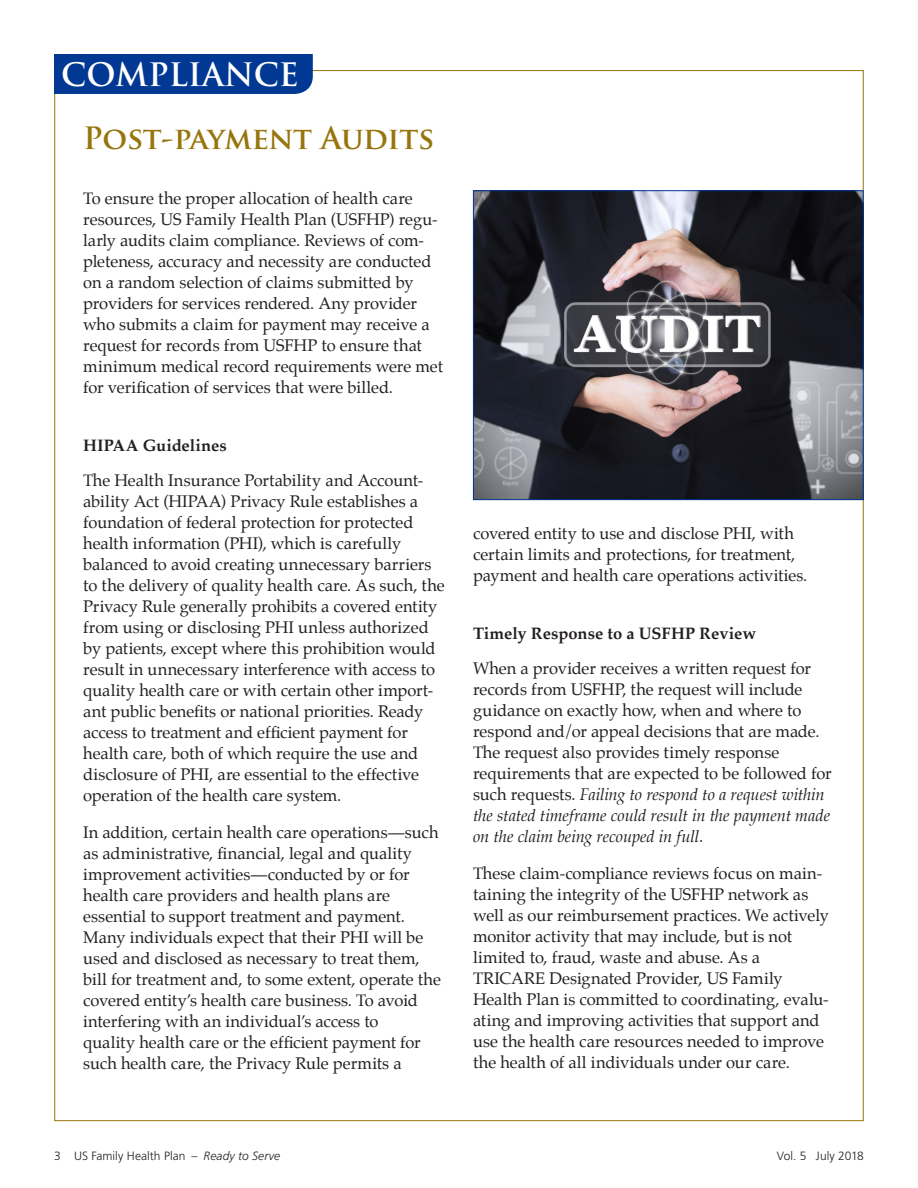
<style>
.page{position:relative;width:918px;height:1188px;background:#fff}
.page>*{position:absolute;margin:0;border:0;box-sizing:border-box;transform-origin:0 0}
.SUB_Sans_Italic_BLUE{font:700 31.5px "Trajan Pro";color:#fff}
.Head_Med_Large{font:700 30px "Trajan Pro";letter-spacing:-.015em;color:#97750d}
.BODY_11_14{font:16.5px/21px "Palatino";color:#231f20}
.SUB_Bold_Serif_11pt{font:700 16.5px "Palatino";color:#231f20}
.t1{font:300 12px "Frutiger";letter-spacing:.005em;color:#231f20}
.s1{font-style:italic}
</style>
<div class="page">
<img style="left:475px;top:192px;width:387px;height:306px">
<div style="left:473px;top:190px;width:391px;height:310px;border:1px solid #003894"></div>
<div style="left:54px;top:54px;width:259px;height:40px;background:#003894"></div>
<p class="SUB_Sans_Italic_BLUE" style="left:61px;top:55px;width:239px">COMPLIANCE</p>
<p class="Head_Med_Large" style="left:83px;top:119px;width:353px">Post-payment Audits</p>
<p class="BODY_11_14" style="left:83px;top:188px;width:361px">To ensure the proper allocation of health care resources, US Family Health Plan (USFHP) regu&shy;larly audits claim compliance. Reviews of com&shy;pleteness, accuracy and necessity are conducted on a random selection of claims submitted by providers for services rendered. Any provider who submits a claim for payment may receive a request for records from USFHP to ensure that minimum medical record requirements were met for verification of services that were billed.</p>
<p class="SUB_Bold_Serif_11pt" style="left:83px;top:435px;width:145px">HIPAA Guidelines</p>
<p class="BODY_11_14" style="left:83px;top:469px;width:363px">The Health Insurance Portability and Account&shy;ability Act (HIPAA) Privacy Rule establishes a foundation of federal protection for protected health information (PHI), which is carefully balanced to avoid creating unnecessary barriers to the delivery of quality health care. As such, the Privacy Rule generally prohibits a covered entity from using or disclosing PHI unless authorized by patients, except where this prohibition would result in unnecessary interference with access to quality health care or with certain other import&shy;ant public benefits or national priorities. Ready access to treatment and efficient payment for health care, both of which require the use and disclosure of PHI, are essential to the effective operation of the health care system.</p>
<p class="BODY_11_14" style="left:83px;top:822px;width:359px">In addition, certain health care operations—such as administrative, financial, legal and quality improvement activities—conducted by or for health care providers and health plans are essential to support treatment and payment.<br>Many individuals expect that their PHI will be used and disclosed as necessary to treat them, bill for treatment and, to some extent, operate the covered entity’s health care business. To avoid interfering with an individual’s access to<br>quality health care or the efficient payment for such health care, the Privacy Rule permits a</p>
<p class="BODY_11_14" style="left:473px;top:523px;width:336px">covered entity to use and disclose PHI, with certain limits and protections, for treatment, payment and health care operations activities.</p>
<p class="SUB_Bold_Serif_11pt" style="left:473px;top:624px;width:285px">Timely Response to a USFHP Review</p>
<p class="BODY_11_14" style="left:473px;top:658px;width:360px">When a provider receives a written request for records from USFHP, the request will include guidance on exactly how, when and where to respond and/or appeal decisions that are made.<br>The request also provides timely response requirements that are expected to be followed for such requests. <span class="s1">Failing to respond to a request within the stated timeframe could result in the payment made on the claim being recouped in full.</span></p>
<p class="BODY_11_14" style="left:473px;top:863px;width:358px">These claim-compliance reviews focus on main&shy;taining the integrity of the USFHP network as well as our reimbursement practices. We actively monitor activity that may include, but is not limited to, fraud, waste and abuse. As a TRICARE Designated Provider, US Family Health Plan is committed to coordinating, evalu&shy;ating and improving activities that support and use the health care resources needed to improve the health of all individuals under our care.</p>
<p class="t1" style="left:54px;top:1150px;width:228px">3 US Family Health Plan – <span class="s1">Ready to Serve</span></p>
<p class="t1" style="left:777px;top:1150px;width:89px">Vol. 5 July 2018</p>
</div>
